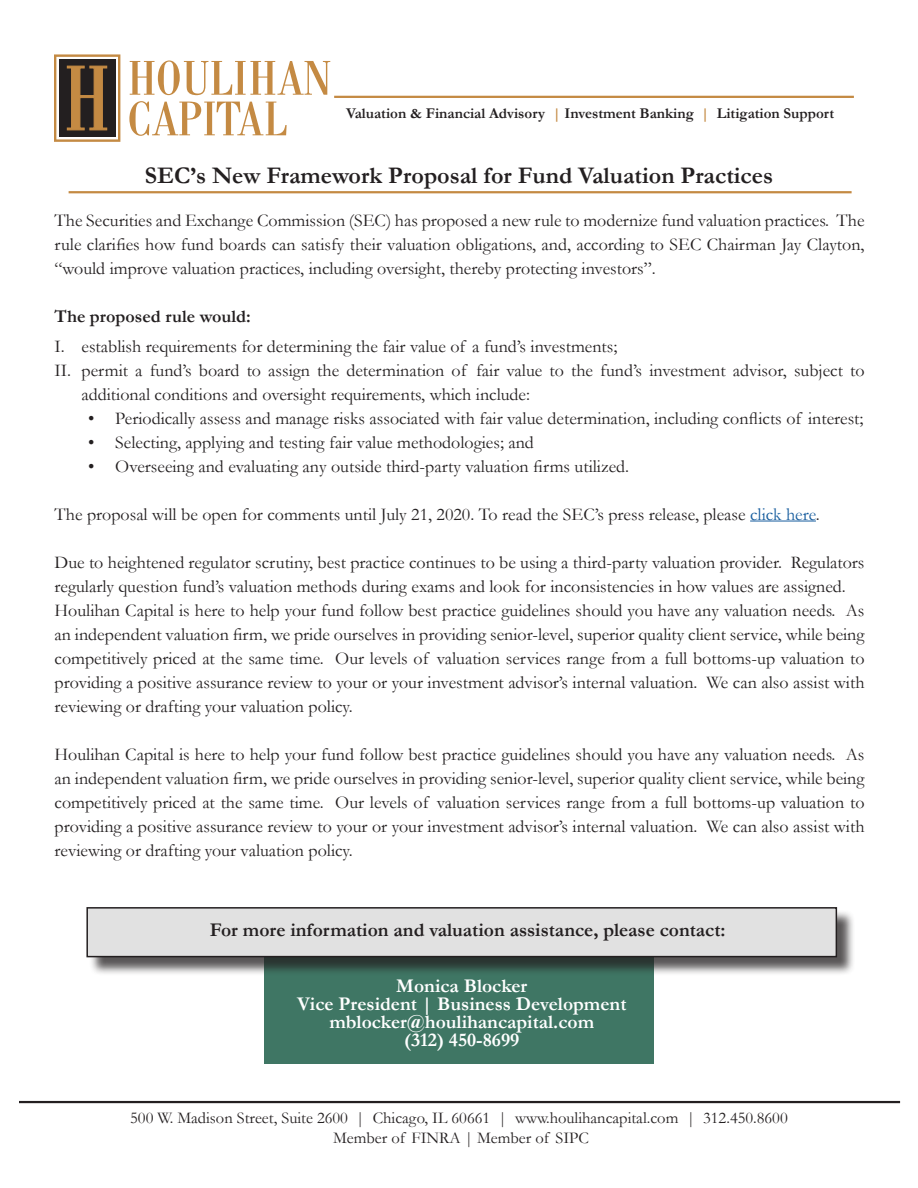
<style>
.page{position:relative;width:918px;height:1188px;background:#fff}
.page>*{position:absolute;margin:0;border:0;box-sizing:border-box;transform-origin:0 0}
.t1{font:700 24px "Garamond";color:#231f20}
.t2{font:700 19.5px "Garamond";color:#fff}
.t3{font:700 19.5px "Garamond";color:#231f20}
.t4{font:18px/24px "Garamond";color:#231f20;text-align:justify}
.t5{font:700 18px "Garamond";color:#231f20}
.t6{font:16.5px "Garamond";color:#231f20}
.t7{font:700 15px "Garamond";color:#231f20}
.s1{color:#c48a43}
.s2{color:#175d9e}
</style>
<div class="page">
<div style="left:264px;top:957px;width:390px;height:107px;background:#3f7664"></div>
<hr style="left:750px;top:521px;width:66px;height:1px;background:#175d9e">
<hr style="left:19px;top:1101px;width:881px;height:2px;background:#231f20">
<hr style="left:69px;top:191px;width:783px;height:2px;background:#c48a43">
<svg style="left:54px;top:54px;width:66px;height:88px;background:#755e46"></svg>
<svg style="left:129px;top:60px;width:201px;height:76px"></svg>
<hr style="left:334px;top:96px;width:520px;height:2px;background:#c48a43">
<div style="left:89px;top:909px;width:767px;height:67px;background:#231f20;opacity:.75"></div>
<div style="left:87px;top:908px;width:749px;height:49px;background:#e1e1e1"></div>
<div style="left:86px;top:907px;width:751px;height:50px;border:2px solid #231f20"></div>
<p class="t7" style="left:346px;top:103px;width:490px">Valuation &amp; Financial Advisory <span class="s1">|</span> Investment Banking <span class="s1">|</span> Litigation Support</p>
<p class="t1" style="left:145px;top:159px;width:630px">SEC’s New Framework Proposal for Fund Valuation Practices</p>
<p class="t4" style="left:55px;top:208px;width:812px">The Securities and Exchange Commission (SEC) has proposed a new rule to modernize fund valuation practices. The rule clarifies how fund boards can satisfy their valuation obligations, and, according to SEC Chairman Jay Clayton, “would improve valuation practices, including oversight, thereby protecting investors”.</p>
<p class="t5" style="left:55px;top:304px;width:198px">The proposed rule would:</p>
<p class="t4" style="left:55px;top:334px;width:564px">I. establish requirements for determining the fair value of a fund’s investments;</p>
<p class="t4" style="left:82px;top:358px;width:785px;text-indent:-27px">II. permit a fund’s board to assign the determination of fair value to the fund’s investment advisor, subject to additional conditions and oversight requirements, which include:</p>
<p class="t4" style="left:88px;top:406px;width:777px">• Periodically assess and manage risks associated with fair value determination, including conflicts of interest;</p>
<p class="t4" style="left:88px;top:430px;width:447px">• Selecting, applying and testing fair value methodologies; and</p>
<p class="t4" style="left:88px;top:454px;width:542px">• Overseeing and evaluating any outside third-party valuation firms utilized.</p>
<p class="t4" style="left:55px;top:502px;width:767px">The proposal will be open for comments until July 21, 2020. To read the SEC’s press release, please <span class="s2">click here</span>.</p>
<p class="t4" style="left:55px;top:550px;width:812px">Due to heightened regulator scrutiny, best practice continues to be using a third-party valuation provider. Regulators regularly question fund’s valuation methods during exams and look for inconsistencies in how values are assigned.</p>
<p class="t4" style="left:55px;top:598px;width:812px">Houlihan Capital is here to help your fund follow best practice guidelines should you have any valuation needs. As an independent valuation firm, we pride ourselves in providing senior-level, superior quality client service, while being competitively priced at the same time. Our levels of valuation services range from a full bottoms-up valuation to providing a positive assurance review to your or your investment advisor’s internal valuation. We can also assist with reviewing or drafting your valuation policy.</p>
<p class="t4" style="left:55px;top:742px;width:812px">Houlihan Capital is here to help your fund follow best practice guidelines should you have any valuation needs. As an independent valuation firm, we pride ourselves in providing senior-level, superior quality client service, while being competitively priced at the same time. Our levels of valuation services range from a full bottoms-up valuation to providing a positive assurance review to your or your investment advisor’s internal valuation. We can also assist with reviewing or drafting your valuation policy.</p>
<p class="t3" style="left:210px;top:916px;width:517px">For more information and valuation assistance, please contact:</p>
<p class="t2" style="left:396px;top:973px;width:133px">Monica Blocker</p>
<p class="t2" style="left:297px;top:991px;width:331px">Vice President | Business Development</p>
<p class="t2" style="left:329px;top:1009px;width:266px">mblocker@houlihancapital.com</p>
<p class="t2" style="left:404px;top:1027px;width:117px">(312) 450-8699</p>
<p class="t6" style="left:130px;top:1107px;width:659px">500 W. Madison Street, Suite 2600 | Chicago, IL 60661 | www.houlihancapital.com | 312.450.8600</p>
<p class="t6" style="left:333px;top:1126px;width:257px">Member of FINRA | Member of SIPC</p>
</div>
